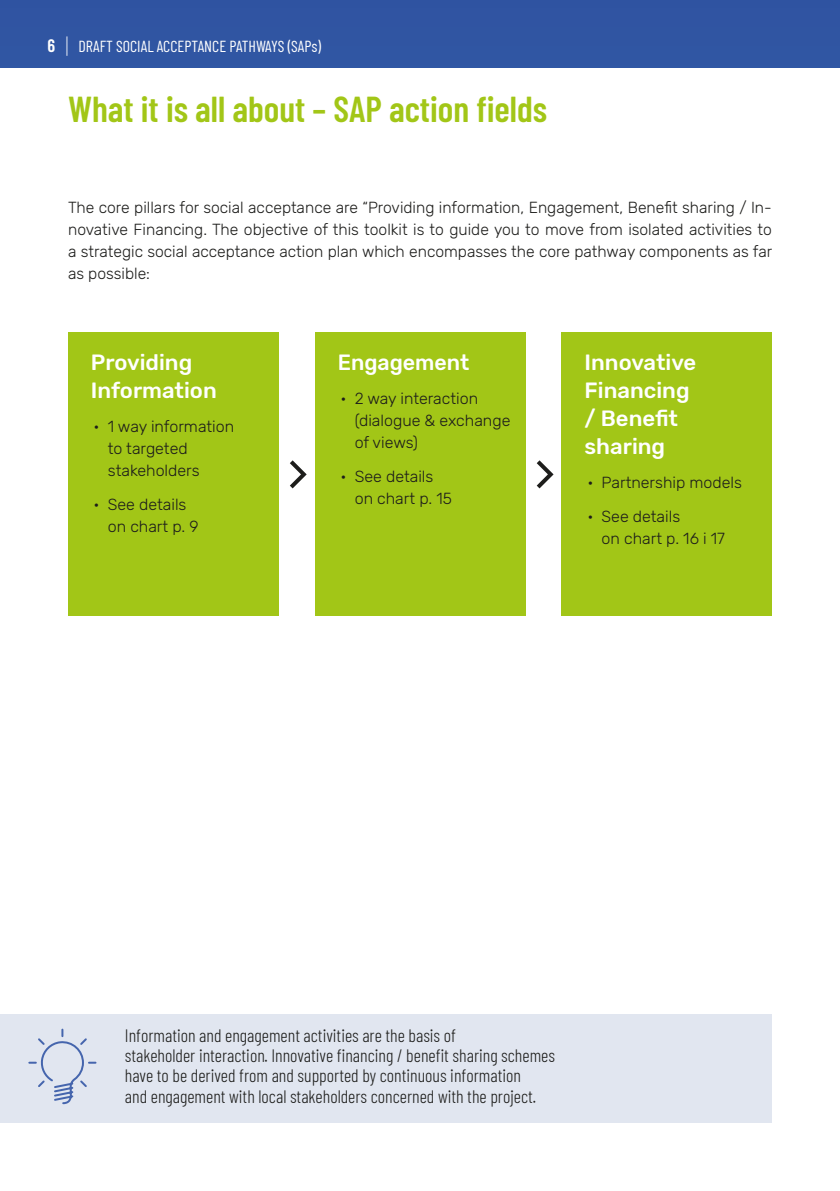
<style>
.page{position:relative;width:840px;height:1191px;background:#fff}
.page>*{position:absolute;margin:0;border:0;box-sizing:border-box;transform-origin:0 0}
.t1{font:600 36px "Barlow Condensed";color:#a2c617}
.t2{font:600 23.4px "Barlow Condensed";color:#fff;scale:.31 1}
.t3{font:500 22px/28px "Rubik";color:#fff}
.t4{font:300 18px/20px "Barlow Condensed";color:#1d1d1b}
.t5{font:600 18px "Barlow Condensed";color:#fff}
.t6{font:300 16px/22px "Rubik";color:#1d1d1b}
.t7{font:16px "Barlow Condensed";color:#fff}
</style>
<div class="page">
<div style="left:0;top:0;width:839px;height:1191px;background:#3055a2"></div>
<div style="left:0;top:68px;width:839px;height:1123px;background:#fff"></div>
<div style="left:68px;top:332px;width:210px;height:284px;background:#a2c617"></div>
<div style="left:315px;top:332px;width:209px;height:284px;background:#a2c617"></div>
<div style="left:561px;top:332px;width:210px;height:284px;background:#a2c617"></div>
<svg style="left:536px;top:460px;width:18px;height:29px"></svg>
<svg style="left:290px;top:460px;width:17px;height:29px"></svg>
<div style="left:0;top:1014px;width:771px;height:109px;background:#e1e6f0"></div>
<svg style="left:28px;top:1028px;width:69px;height:77px"></svg>
<h2 class="t2" style="left:66px;top:29px;width:5px">|</h2>
<p class="t5" style="left:47px;top:33px;width:9px">6</p>
<p class="t7" style="left:78px;top:35px;width:244px">DRAFT SOCIAL ACCEPTANCE PATHWAYS (SAPs)</p>
<h1 class="t1" style="left:68px;top:83px;width:480px">What it is all about – SAP action fields</h1>
<p class="t6" style="left:68px;top:197px;width:705px;text-align:justify">The core pillars for social acceptance are “Providing information, Engagement, Benefit sharing / In&shy;novative Financing. The objective of this toolkit is to guide you to move from isolated activities to a strategic social acceptance action plan which encompasses the core pathway components as far as possible:</p>
<h3 class="t3" style="left:91px;top:349px;width:127px">Providing<br>Information</h3>
<p class="t6" style="left:108px;top:416px;width:128px;text-indent:-14px">• 1 way information to targeted stakeholders</p>
<p class="t6" style="left:108px;top:493px;width:92px;text-indent:-14px">• See details on chart p. 9</p>
<h3 class="t3" style="left:337px;top:349px;width:133px">Engagement</h3>
<p class="t6" style="left:354px;top:388px;width:157px;text-indent:-14px">• 2 way interaction (dialogue &amp; exchange of views)</p>
<p class="t6" style="left:354px;top:465px;width:99px;text-indent:-14px">• See details on chart p. 15</p>
<h3 class="t3" style="left:584px;top:349px;width:113px">Innovative<br>Financing / Benefit sharing</h3>
<p class="t6" style="left:587px;top:472px;width:156px">• Partnership models</p>
<p class="t6" style="left:601px;top:505px;width:125px;text-indent:-14px">• See details<br>on chart p. 16 i 17</p>
<p class="t4" style="left:125px;top:1024px;width:431px">Information and engagement activities are the basis of<br>stakeholder interaction. Innovative financing / benefit sharing schemes have to be derived from and supported by continuous information<br>and engagement with local stakeholders concerned with the project.</p>
</div>
